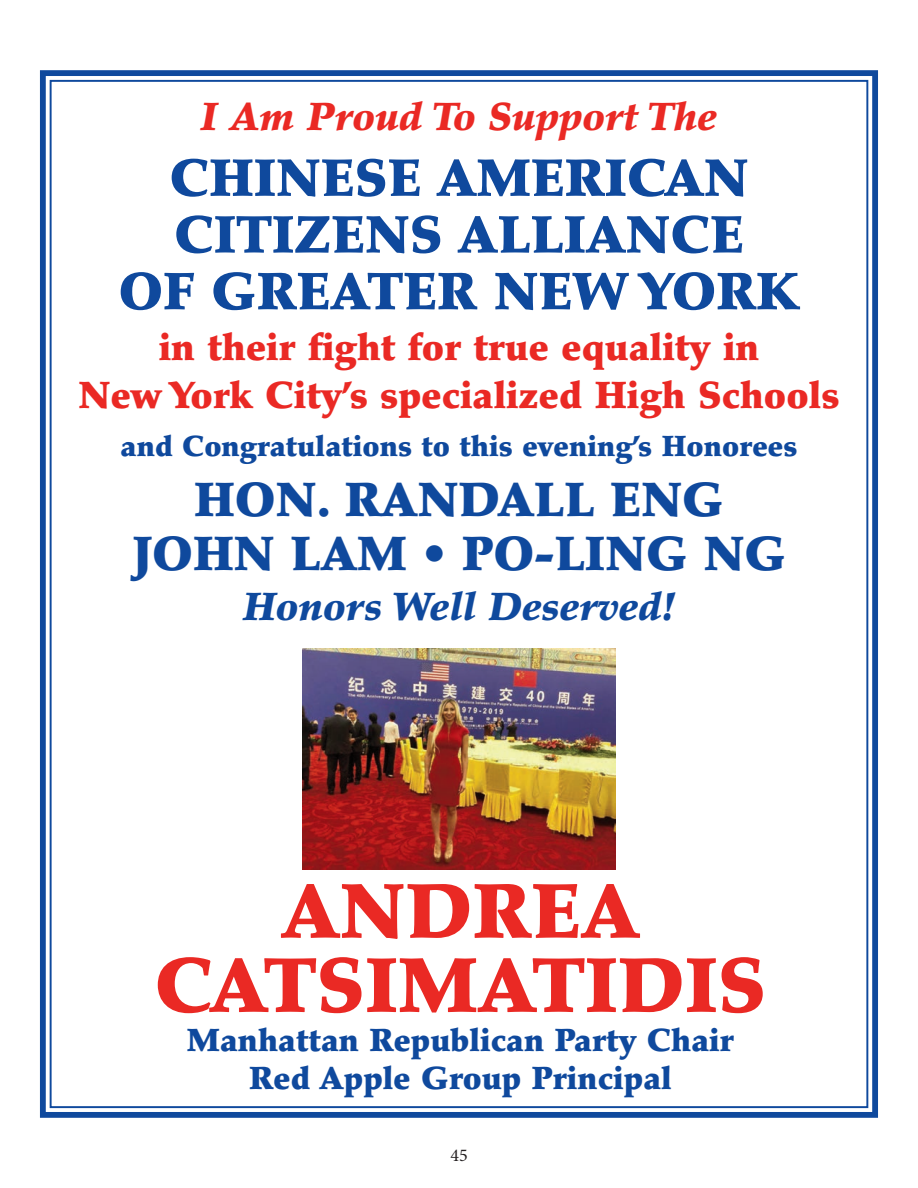
<style>
.page{position:relative;width:918px;height:1188px;background:#fff}
.page>*{position:absolute;margin:0;border:0;box-sizing:border-box;transform-origin:0 0}
.t1{font:900 77.1px/74.2px "Palatino";color:#ea2924;text-align:center}
.t2{font:900 52.35px/56.7px "Palatino";color:#0f499d;text-align:center}
.t3{font:900 48px/53.8px "Palatino";color:#0f499d;text-align:center}
.t4{font:italic 900 39.3px "Palatino";color:#ea2924}
.t5{font:italic 900 39.3px "Palatino";color:#0f499d}
.t6{font:900 37.8px/48px "Palatino";color:#ea2924;text-align:center}
.t7{font:900 31.95px/37.8px "Palatino";color:#0f499d;text-align:center}
.t8{font:900 29.1px "Palatino";color:#0f499d}
.t9{font:18px "Minion Pro";color:#231f20}
</style>
<div class="page">
<div style="left:40px;top:70px;width:838px;height:1048px;border:6px solid #0f499d"></div>
<img style="left:303px;top:649px;width:312px;height:221px">
<p class="t4" style="left:201px;top:93px;width:518px">I Am Proud To Support The</p>
<p class="t2" style="left:118px;top:150px;width:683px">CHINESE AMERICAN<br>CITIZENS ALLIANCE<br>OF GREATER NEW YORK</p>
<p class="t6" style="left:79px;top:324px;width:763px">in their fight for true equality in<br>New York City’s specialized High Schools</p>
<p class="t8" style="left:121px;top:429px;width:679px">and Congratulations to this evening’s Honorees</p>
<p class="t3" style="left:132px;top:474px;width:656px">HON. RANDALL ENG<br>JOHN LAM • PO-LING NG</p>
<p class="t5" style="left:243px;top:583px;width:433px">Honors Well Deserved!</p>
<p class="t1" style="left:155px;top:875px;width:613px">ANDREA<br>CATSIMATIDIS</p>
<p class="t7" style="left:187px;top:1022px;width:549px">Manhattan Republican Party Chair<br>Red Apple Group Principal</p>
<p class="t9" style="left:450px;top:1143px;width:19px">45</p>
</div>
